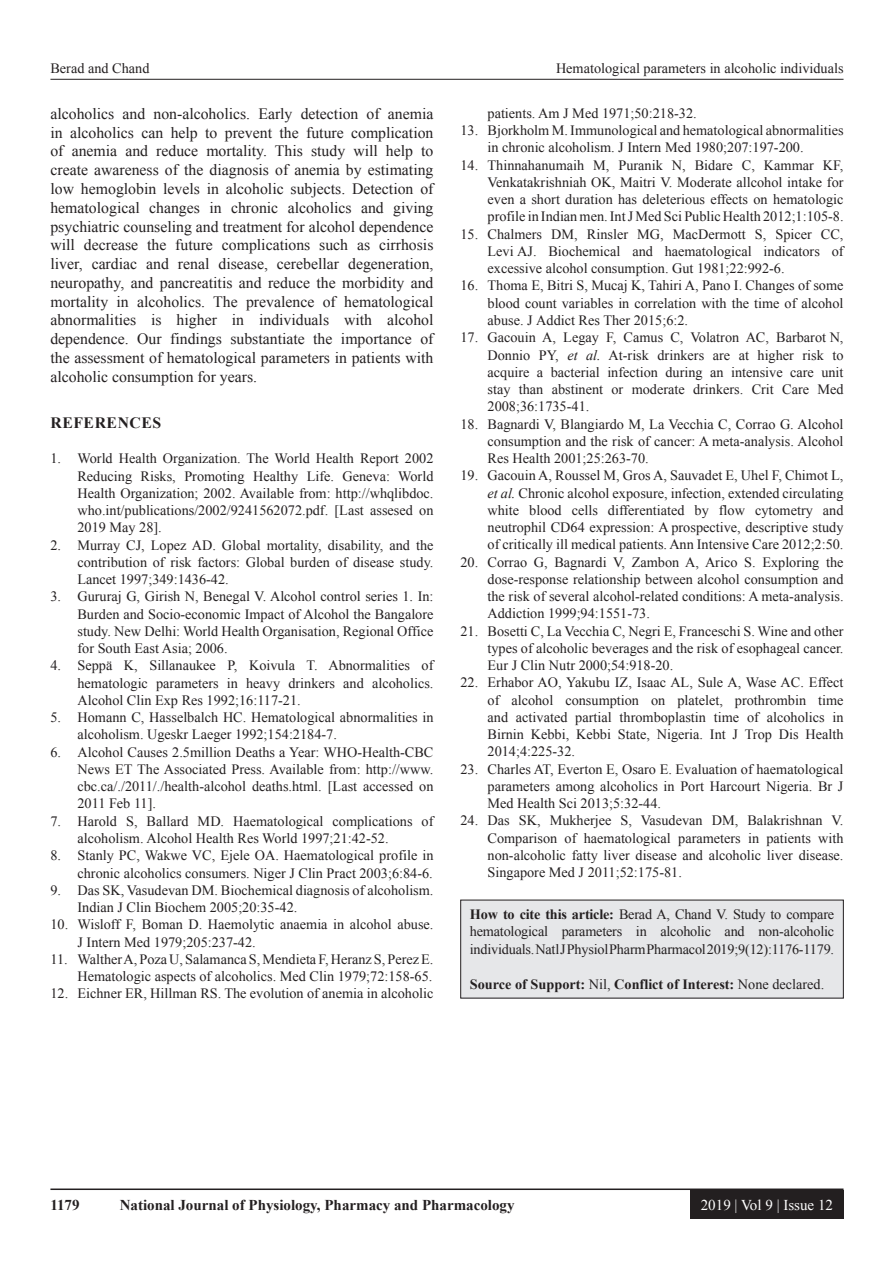
<style>
.page{position:relative;width:894px;height:1263px;background:#fff}
.page>*{position:absolute;margin:0;border:0;box-sizing:border-box;transform-origin:0 0}
.TX{font:15.75px/18.8px "Times New Roman";color:#231f20;text-align:justify}
.t1{font:700 15.75px "Times New Roman";letter-spacing:.035em;color:#231f20}
.t2{font:700 15px "Times New Roman";color:#231f20}
.t3{font:15px "Times New Roman";color:#fff}
.REF{font:14.25px/17.2px "Times New Roman";color:#231f20;text-align:justify}
.HTC{font:14.25px/17.2px "Times New Roman";letter-spacing:-.015em;color:#231f20;text-align:justify}
.HTC-2{font:700 14.25px "Times New Roman";color:#231f20}
.s1{font-style:italic}
.s2{font-weight:700}
.s3{font-weight:400}
</style>
<div class="page">
<hr style="left:50px;top:79px;width:793px;height:1px;background:#231f20">
<hr style="left:50px;top:1188px;width:793px;height:2px;background:#231f20">
<div style="left:690px;top:1190px;width:153px;height:28px;background:#231f20"></div>
<div style="left:460px;top:900px;width:383px;height:98px;background:#e6e7e9"></div>
<p class="REF" style="left:50px;top:59px;width:100px">Berad and Chand</p>
<p class="REF" style="left:555px;top:59px;width:289px">Hematological parameters in alcoholic individuals</p>
<p class="TX" style="left:50px;top:104px;width:384px">alcoholics and non-alcoholics. Early detection of anemia in alcoholics can help to prevent the future complication of anemia and reduce mortality. This study will help to create awareness of the diagnosis of anemia by estimating low hemoglobin levels in alcoholic subjects. Detection of hematological changes in chronic alcoholics and giving psychiatric counseling and treatment for alcohol dependence will decrease the future complications such as cirrhosis liver, cardiac and renal disease, cerebellar degeneration, neuropathy, and pancreatitis and reduce the morbidity and mortality in alcoholics. The prevalence of hematological abnormalities is higher in individuals with alcohol dependence. Our findings substantiate the importance of the assessment of hematological parameters in patients with alcoholic consumption for years.</p>
<h1 class="t1" style="left:50px;top:411px;width:112px">REFERENCES</h1>
<p class="REF" style="left:77px;top:449px;width:357px;text-indent:-27px">1. World Health Organization. The World Health Report 2002<br>Reducing Risks, Promoting Healthy Life. Geneva: World Health Organization; 2002. Available from: http://whqlibdoc. who.int/publications/2002/9241562072.pdf. [Last assesed on 2019 May 28].</p>
<p class="REF" style="left:77px;top:536px;width:357px;text-indent:-27px">2. Murray CJ, Lopez AD. Global mortality, disability, and the contribution of risk factors: Global burden of disease study.<br>Lancet 1997;349:1436-42.</p>
<p class="REF" style="left:77px;top:587px;width:357px;text-indent:-27px">3. Gururaj G, Girish N, Benegal V. Alcohol control series 1. In:<br>Burden and Socio-economic Impact of Alcohol the Bangalore study. New Delhi: World Health Organisation, Regional Office for South East Asia; 2006.</p>
<p class="REF" style="left:77px;top:656px;width:357px;text-indent:-27px">4. Seppä K, Sillanaukee P, Koivula T. Abnormalities of hematologic parameters in heavy drinkers and alcoholics.<br>Alcohol Clin Exp Res 1992;16:117-21.</p>
<p class="REF" style="left:77px;top:708px;width:357px;text-indent:-27px">5. Homann C, Hasselbalch HC. Hematological abnormalities in alcoholism. Ugeskr Laeger 1992;154:2184-7.</p>
<p class="REF" style="left:77px;top:743px;width:357px;text-indent:-27px">6. Alcohol Causes 2.5million Deaths a Year: WHO-Health-CBC News ET The Associated Press. Available from: http://www. cbc.ca/./2011/./health-alcohol deaths.html. [Last accessed on 2011 Feb 11].</p>
<p class="REF" style="left:77px;top:812px;width:357px;text-indent:-27px">7. Harold S, Ballard MD. Haematological complications of alcoholism. Alcohol Health Res World 1997;21:42-52.</p>
<p class="REF" style="left:50px;top:846px;width:384px;text-align:right">8. Stanly PC, Wakwe VC, Ejele OA. Haematological profile in chronic alcoholics consumers. Niger J Clin Pract 2003;6:84-6.</p>
<p class="REF" style="left:77px;top:881px;width:357px;text-indent:-27px">9. Das SK, Vasudevan DM. Biochemical diagnosis of alcoholism.<br>Indian J Clin Biochem 2005;20:35-42.</p>
<p class="REF" style="left:77px;top:915px;width:357px;text-indent:-27px">10. Wisloff F, Boman D. Haemolytic anaemia in alcohol abuse.<br>J Intern Med 1979;205:237-42.</p>
<p class="REF" style="left:50px;top:950px;width:384px;text-align:right">11. Walther A, Poza U, Salamanca S, Mendieta F, Heranz S, Perez E.<br>Hematologic aspects of alcoholics. Med Clin 1979;72:158-65.</p>
<p class="REF" style="left:50px;top:984px;width:384px">12. Eichner ER, Hillman RS. The evolution of anemia in alcoholic</p>
<p class="REF" style="left:487px;top:104px;width:210px">patients. Am J Med 1971;50:218-32.</p>
<p class="REF" style="left:487px;top:121px;width:357px;text-indent:-27px">13. Bjorkholm M. Immunological and hematological abnormalities in chronic alcoholism. J Intern Med 1980;207:197-200.</p>
<p class="REF" style="left:487px;top:156px;width:357px;text-indent:-27px">14. Thinnahanumaih M, Puranik N, Bidare C, Kammar KF, Venkatakrishniah OK, Maitri V. Moderate allcohol intake for even a short duration has deleterious effects on hematologic profile in Indian men. Int J Med Sci Public Health 2012;1:105-8.</p>
<p class="REF" style="left:487px;top:225px;width:357px;text-indent:-27px">15. Chalmers DM, Rinsler MG, MacDermott S, Spicer CC, Levi AJ. Biochemical and haematological indicators of excessive alcohol consumption. Gut 1981;22:992-6.</p>
<p class="REF" style="left:487px;top:277px;width:357px;text-indent:-27px">16. Thoma E, Bitri S, Mucaj K, Tahiri A, Pano I. Changes of some blood count variables in correlation with the time of alcohol abuse. J Addict Res Ther 2015;6:2.</p>
<p class="REF" style="left:487px;top:328px;width:357px;text-indent:-27px">17. Gacouin A, Legay F, Camus C, Volatron AC, Barbarot N, Donnio PY, <span class="s1">et al.</span> At-risk drinkers are at higher risk to acquire a bacterial infection during an intensive care unit stay than abstinent or moderate drinkers. Crit Care Med 2008;36:1735-41.</p>
<p class="REF" style="left:487px;top:415px;width:357px;text-indent:-27px">18. Bagnardi V, Blangiardo M, La Vecchia C, Corrao G. Alcohol consumption and the risk of cancer: A meta-analysis. Alcohol Res Health 2001;25:263-70.</p>
<p class="REF" style="left:487px;top:466px;width:357px;text-indent:-27px">19. Gacouin A, Roussel M, Gros A, Sauvadet E, Uhel F, Chimot L, <span class="s1">et al.</span> Chronic alcohol exposure, infection, extended circulating white blood cells differentiated by flow cytometry and neutrophil CD64 expression: A prospective, descriptive study of critically ill medical patients. Ann Intensive Care 2012;2:50.</p>
<p class="REF" style="left:487px;top:553px;width:357px;text-indent:-27px">20. Corrao G, Bagnardi V, Zambon A, Arico S. Exploring the dose-response relationship between alcohol consumption and the risk of several alcohol-related conditions: A meta-analysis.<br>Addiction 1999;94:1551-73.</p>
<p class="REF" style="left:487px;top:622px;width:357px;text-indent:-27px">21. Bosetti C, La Vecchia C, Negri E, Franceschi S. Wine and other types of alcoholic beverages and the risk of esophageal cancer.<br>Eur J Clin Nutr 2000;54:918-20.</p>
<p class="REF" style="left:487px;top:673px;width:357px;text-indent:-27px">22. Erhabor AO, Yakubu IZ, Isaac AL, Sule A, Wase AC. Effect of alcohol consumption on platelet, prothrombin time and activated partial thromboplastin time of alcoholics in Birnin Kebbi, Kebbi State, Nigeria. Int J Trop Dis Health 2014;4:225-32.</p>
<p class="REF" style="left:487px;top:760px;width:357px;text-indent:-27px">23. Charles AT, Everton E, Osaro E. Evaluation of haematological parameters among alcoholics in Port Harcourt Nigeria. Br J Med Health Sci 2013;5:32-44.</p>
<p class="REF" style="left:487px;top:811px;width:357px;text-indent:-27px">24. Das SK, Mukherjee S, Vasudevan DM, Balakrishnan V.<br>Comparison of haematological parameters in patients with non-alcoholic fatty liver disease and alcoholic liver disease.<br>Singapore Med J 2011;52:175-81.</p>
<p class="HTC" style="left:469px;top:905px;width:366px"><span class="s2">How to cite this article:</span> Berad A, Chand V. Study to compare hematological parameters in alcoholic and non-alcoholic individuals. Natl J Physiol Pharm Pharmacol 2019;9(12):1176-1179.</p>
<p class="HTC-2" style="left:469px;top:973px;width:356px">Source of Support: <span class="s3">Nil,</span> Conflict of Interest: <span class="s3">None declared.</span></p>
<p class="t2" style="left:50px;top:1194px;width:31px">1179</p>
<p class="t2" style="left:120px;top:1194px;width:396px">National Journal of Physiology, Pharmacy and Pharmacology</p>
<p class="t3" style="left:700px;top:1193px;width:134px">2019 | Vol 9 | Issue 12</p>
</div>
